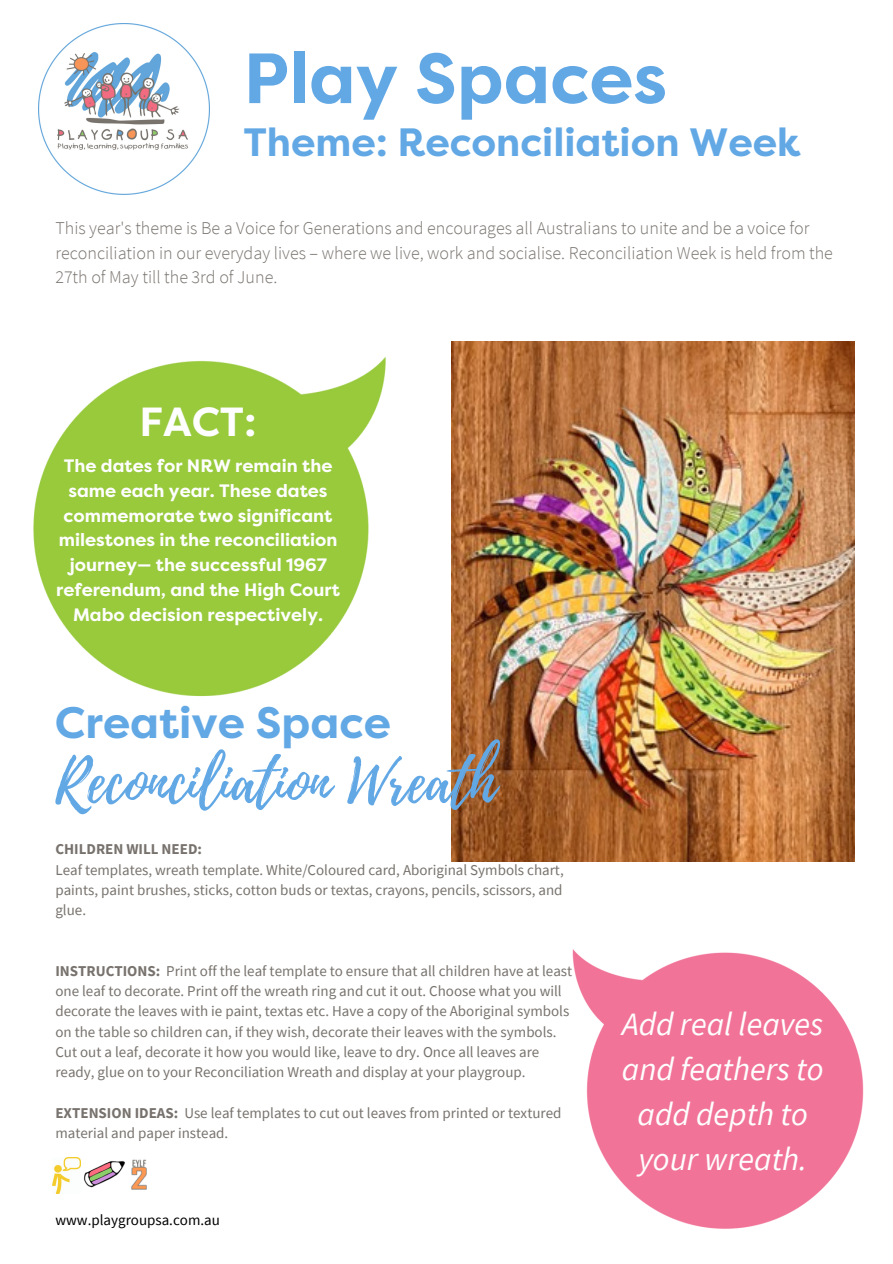
<style>
.page{position:relative;width:893px;height:1264px;background:#fff}
.page>*{position:absolute;margin:0;border:0;box-sizing:border-box;transform-origin:0 0}
.t1{font:700 70.95px "Filson Pro";color:#62a8e5}
.t2{font:59.55px "Playlist Script";color:#62a8e5}
.t3{font:700 43.95px "Filson Pro";color:#62a8e5}
.t4{font:700 40.65px "Filson Pro";color:#fefefe}
.t5{font:700 39.45px "Filson Pro";color:#62a8e5}
.t6{font:italic 32.55px/45px "Source Sans Pro";color:#fefefe;text-align:center}
.t7{font:300 18px/24.8px "Source Sans Pro";color:#77726d}
.t8{font:700 18px/24.8px "Filson Pro";color:#fefefe;text-align:center}
.t9{font:15px/20.2px "Source Sans Pro";color:#77726d}
.t10{font:15px "Source Sans Pro";color:#000}
.t11{font:700 15px "Source Sans Pro";color:#77726d}
.s1{font-weight:700}
</style>
<div class="page">
<img style="left:39px;top:24px;width:170px;height:171px">
<img style="left:572px;top:949px;width:292px;height:280px">
<img style="left:131px;top:1159px;width:16px;height:31px">
<img style="left:84px;top:1161px;width:41px;height:27px">
<img style="left:52px;top:1157px;width:28px;height:35px">
<img style="left:33px;top:357px;width:353px;height:340px">
<img style="left:451px;top:341px;width:403px;height:520px">
<p class="t1" style="left:243px;top:52px;width:425px">Play Spaces</p>
<p class="t5" style="left:243px;top:128px;width:559px">Theme: Reconciliation Week</p>
<p class="t7" style="left:55px;top:215px;width:779px">This year's theme is Be a Voice for Generations and encourages all Australians to unite and be a voice for reconciliation in our everyday lives – where we live, work and socialise. Reconciliation Week is held from the<br>27th of May till the 3rd of June.</p>
<p class="t4" style="left:139px;top:406px;width:119px">FACT:</p>
<p class="t8" style="left:56px;top:455px;width:285px">The dates for NRW remain the same each year. These dates commemorate two significant milestones in the reconciliation journey— the successful 1967 referendum, and the High Court<br>Mabo decision respectively.</p>
<p class="t3" style="left:55px;top:706px;width:337px">Creative Space</p>
<p class="t2" style="left:55px;top:739px;width:442px">Reconciliation Wreath</p>
<p class="t11" style="left:55px;top:839px;width:148px">CHILDREN WILL NEED:</p>
<p class="t9" style="left:55px;top:859px;width:510px;text-align:justify">Leaf templates, wreath template. White/Coloured card, Aboriginal Symbols chart, paints, paint brushes, sticks, cotton buds or textas, crayons, pencils, scissors, and glue.</p>
<p class="t9" style="left:55px;top:960px;width:518px"><span class="s1">INSTRUCTIONS:</span> Print off the leaf template to ensure that all children have at least one leaf to decorate. Print off the wreath ring and cut it out. Choose what you will decorate the leaves with ie paint, textas etc. Have a copy of the Aboriginal symbols on the table so children can, if they wish, decorate their leaves with the symbols.<br>Cut out a leaf, decorate it how you would like, leave to dry. Once all leaves are ready, glue on to your Reconciliation Wreath and display at your playgroup.</p>
<p class="t9" style="left:55px;top:1102px;width:507px"><span class="s1">EXTENSION IDEAS:</span> Use leaf templates to cut out leaves from printed or textured material and paper instead.</p>
<p class="t10" style="left:55px;top:1209px;width:166px">www.playgroupsa.com.au</p>
<p class="t6" style="left:621px;top:1000px;width:203px">Add real leaves and feathers to add depth to your wreath.</p>
</div>
